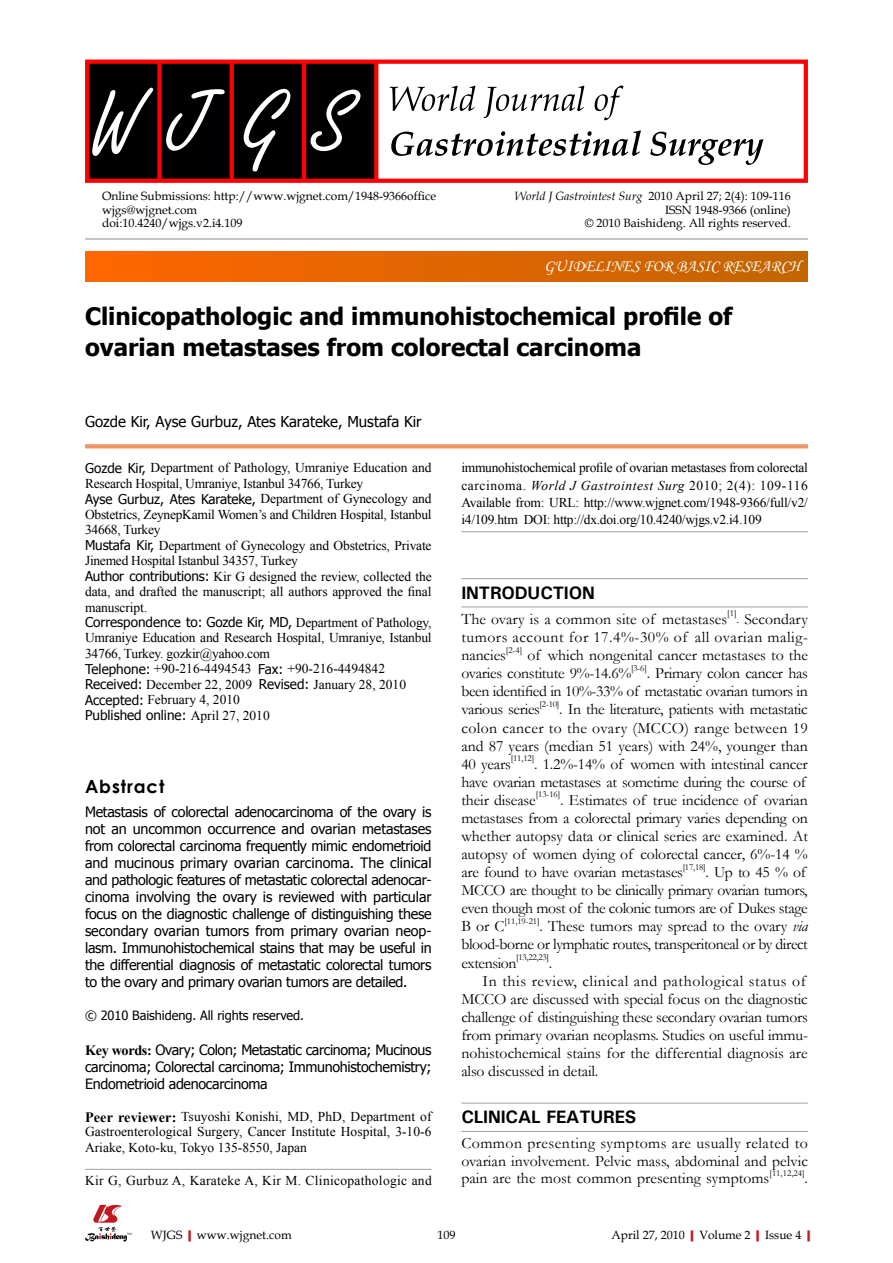
<style>
.page{position:relative;width:893px;height:1263px;background:#fff}
.page>*{position:absolute;margin:0;border:0;box-sizing:border-box;transform-origin:0 0}
.t1{font:700 24px/31.5px "Tahoma";color:#000}
.t2{font:700 18px "Univers";letter-spacing:-.01em;color:#000}
.t3{font:700 18px "Century Gothic";letter-spacing:.05em;color:#000}
.t4{font:16.5px "Monotype Corsiva";color:#fff}
.t5{font:15.75px/18.1px "Garamond";letter-spacing:-.01em;color:#000;text-align:justify}
.t6{font:15.75px "Garamond";letter-spacing:.035em;color:#000}
.t7{font:15px "Tahoma";color:#000}
.t8{font:14.25px/17px "Tahoma";letter-spacing:-.02em;color:#000;text-align:justify}
.t9{font:13.5px/15.5px "Times New Roman";letter-spacing:-.015em;color:#000}
.t10{font:13.5px "Tahoma";color:#000}
.t11{font:13.5px "Times New Roman";letter-spacing:.02em;color:#000}
.t12{font:12.75px "Tahoma";letter-spacing:-.005em;color:#000}
.t13{font:12px/13.5px "Book Antiqua";color:#000}
.t14{font:9.15px "Garamond";letter-spacing:-.01em;color:#000}
.s1{font-style:italic}
.s2{font-family:"Tahoma"}
.s3{font-family:"Times New Roman"}
.s4{font-family:"Times New Roman";font-weight:700}
.s5{font-weight:700;font-size:14.25px}
.s6{font-size:12px}
.s7{font-weight:700;color:#c01920}
</style>
<div class="page">
<div style="left:85px;top:252px;width:723px;height:29px;background:linear-gradient(to right,#f60,#c16500)"></div>
<hr style="left:85px;top:239px;width:723px;height:1px;background:#898989">
<svg style="left:85px;top:444px;width:723px;height:4px;background:#f1996c"></svg>
<div style="left:87px;top:61px;width:289px;height:121px;background:#000"></div>
<div style="left:157px;top:61px;width:5px;height:121px;background:#f00"></div>
<svg style="left:230px;top:65px;width:4px;height:113px"></svg>
<hr style="left:302px;top:61px;width:4px;height:121px;background:#f00">
<svg style="left:374px;top:65px;width:4px;height:113px"></svg>
<div style="left:85px;top:60px;width:723px;height:123px;border:4px solid #f00"></div>
<svg style="left:311px;top:90px;width:49px;height:61px"></svg>
<svg style="left:244px;top:89px;width:46px;height:83px"></svg>
<svg style="left:166px;top:89px;width:59px;height:62px"></svg>
<svg style="left:92px;top:88px;width:61px;height:68px"></svg>
<svg style="left:390px;top:86px;width:234px;height:34px"></svg>
<svg style="left:391px;top:130px;width:372px;height:35px"></svg>
<svg style="left:85px;top:1205px;width:48px;height:36px"></svg>
<hr style="left:461px;top:578px;width:347px;height:1px;background:#9f9fa0">
<hr style="left:461px;top:607px;width:347px;height:1px;background:#9f9fa0">
<hr style="left:85px;top:1169px;width:347px;height:1px;background:#9f9fa0">
<hr style="left:461px;top:531px;width:347px;height:1px;background:#9f9fa0">
<hr style="left:461px;top:1103px;width:347px;height:1px;background:#9f9fa0">
<hr style="left:461px;top:1131px;width:347px;height:1px;background:#9f9fa0">
<p class="t13" style="left:102px;top:189px;width:336px">Online Submissions: http://www.wjgnet.com/1948-9366office wjgs@wjgnet.com<br>doi:10.4240/wjgs.v2.i4.109</p>
<p class="t13" style="left:515px;top:189px;width:277px;text-align:right"><span class="s1">World J Gastrointest Surg</span> 2010 April 27; 2(4): 109-116<br>ISSN 1948-9366 (online)<br>© 2010 Baishideng. All rights reserved.</p>
<p class="t4" style="left:544px;top:256px;width:258px">GUIDELINES FOR BASIC RESEARCH</p>
<h1 class="t1" style="left:85px;top:298px;width:649px">Clinicopathologic and immunohistochemical profile of ovarian metastases from colorectal carcinoma</h1>
<p class="t7" style="left:85px;top:412px;width:338px">Gozde Kir, Ayse Gurbuz, Ates Karateke, Mustafa Kir</p>
<p class="t9" style="left:85px;top:460px;width:348px"><span class="s2">Gozde Kir,</span> Department of Pathology, Umraniye Education and Research Hospital, Umraniye, Istanbul 34766, Turkey<br><span class="s2">Ayse Gurbuz, Ates Karateke,</span> Department of Gynecology and Obstetrics, ZeynepKamil Women’s and Children Hospital, Istanbul 34668, Turkey<br><span class="s2">Mustafa Kir,</span> Department of Gynecology and Obstetrics, Private Jinemed Hospital Istanbul 34357, Turkey<br><span class="s2">Author contributions:</span> Kir G designed the review, collected the data, and drafted the manuscript; all authors approved the final manuscript.</p>
<p class="t10" style="left:85px;top:613px;width:348px">Correspondence to: Gozde Kir, MD, <span class="s3">Department of Pathology,</span></p>
<p class="t9" style="left:85px;top:630px;width:348px">Umraniye Education and Research Hospital, Umraniye, Istanbul 34766, Turkey. gozkir@yahoo.com<br><span class="s2">Telephone:</span> +90-216-4494543 <span class="s2">Fax:</span> +90-216-4494842<br><span class="s2">Received:</span> December 22, 2009 <span class="s2">Revised:</span> January 28, 2010<br><span class="s2">Accepted:</span> February 4, 2010</p>
<p class="t10" style="left:85px;top:706px;width:186px">Published online: <span class="s3">April 27, 2010</span></p>
<p class="t3" style="left:85px;top:773px;width:81px">Abstract</p>
<p class="t8" style="left:85px;top:803px;width:348px">Metastasis of colorectal adenocarcinoma of the ovary is not an uncommon occurrence and ovarian metastases from colorectal carcinoma frequently mimic endometrioid and mucinous primary ovarian carcinoma. The clinical and pathologic features of metastatic colorectal adenocar&shy;cinoma involving the ovary is reviewed with particular focus on the diagnostic challenge of distinguishing these secondary ovarian tumors from primary ovarian neop&shy;lasm. Immunohistochemical stains that may be useful in the differential diagnosis of metastatic colorectal tumors to the ovary and primary ovarian tumors are detailed.</p>
<p class="t12" style="left:85px;top:1006px;width:221px">© 2010 Baishideng. All rights reserved.</p>
<p class="t8" style="left:85px;top:1041px;width:348px"><span class="s4">Key words:</span> Ovary; Colon; Metastatic carcinoma; Mucinous carcinoma; Colorectal carcinoma; Immunohistochemistry; Endometrioid adenocarcinoma</p>
<p class="t9" style="left:85px;top:1109px;width:348px;text-align:justify"><span class="s5">Peer reviewer:</span> Tsuyoshi Konishi, MD, PhD, Department of Gastroenterological Surgery, Cancer Institute Hospital, 3-10-6<br>Ariake, Koto-ku, Tokyo 135-8550, Japan</p>
<p class="t11" style="left:85px;top:1171px;width:348px">Kir G, Gurbuz A, Karateke A, Kir M. Clinicopathologic and</p>
<p class="t9" style="left:461px;top:459px;width:348px;line-height:17.2px;text-align:justify">immunohistochemical profile of ovarian metastases from colorectal carcinoma. <span class="s1">World J Gastrointest Surg</span> 2010; 2(4): 109-116<br>Available from: URL: http://www.wjgnet.com/1948-9366/full/v2/ i4/109.htm DOI: http://dx.doi.org/10.4240/wjgs.v2.i4.109</p>
<p class="t2" style="left:461px;top:582px;width:135px">INTRODUCTION</p>
<p class="t5" style="left:461px;top:610px;width:267px">The ovary is a common site of metastases</p>
<p class="t14" style="left:727px;top:607px;width:11px">[1]</p>
<p class="t5" style="left:461px;top:610px;width:348px;text-indent:275px"><span class="s6">.</span> Secondary tumors account for 17.4%-30% of all ovarian malig&shy;nancies</p>
<p class="t14" style="left:506px;top:644px;width:18px">[2-4]</p>
<p class="t5" style="left:461px;top:646px;width:348px;text-indent:66px">of which nongenital cancer metastases to the ovaries constitute 9%-14.6%</p>
<p class="t14" style="left:631px;top:662px;width:17px">[3-6]</p>
<p class="t5" style="left:461px;top:664px;width:348px;text-indent:185px">. Primary colon cancer has been identified in 10%-33% of metastatic ovarian tumors in various series</p>
<p class="t14" style="left:540px;top:698px;width:21px">[2-10]</p>
<p class="t5" style="left:461px;top:700px;width:348px;text-indent:98px">. In the literature, patients with metastatic colon cancer to the ovary (MCCO) range between 19 and 87 years (median 51 years) with 24%, younger than 40 years</p>
<p class="t14" style="left:511px;top:752px;width:25px">[11,12]</p>
<p class="t5" style="left:461px;top:754px;width:348px;text-align:left;text-indent:73px">. 1.2%-14% of women with intestinal cancer have ovarian metastases at sometime during the course of their disease</p>
<p class="t14" style="left:536px;top:788px;width:26px">[13-16]</p>
<p class="t5" style="left:461px;top:790px;width:348px;text-indent:99px">. Estimates of true incidence of ovarian metastases from a colorectal primary varies depending on whether autopsy data or clinical series are examined. At autopsy of women dying of colorectal cancer, 6%-14 % are found to have ovarian metastases</p>
<p class="t14" style="left:683px;top:860px;width:25px">[17,18]</p>
<p class="t5" style="left:461px;top:863px;width:348px;text-align:left;text-indent:244px">. Up to 45 % of<br>MCCO are thought to be clinically primary ovarian tumors, even though most of the colonic tumors are of Dukes stage<br>B or C</p>
<p class="t14" style="left:504px;top:915px;width:37px">[11,19-21]</p>
<p class="t5" style="left:461px;top:917px;width:348px;text-indent:78px">. These tumors may spread to the ovary <span class="s1">via </span>blood-borne or lymphatic routes, transperitoneal or by direct extension</p>
<p class="t14" style="left:516px;top:951px;width:34px">[13,22,23]</p>
<p class="t5" style="left:549px;top:953px;width:5px">.</p>
<p class="t6" style="left:483px;top:970px;width:325px">In this review, clinical and pathological status of</p>
<p class="t5" style="left:461px;top:989px;width:348px">MCCO are discussed with special focus on the diagnostic</p>
<p class="t5" style="left:461px;top:1007px;width:348px">challenge of distinguishing these secondary ovarian tumors</p>
<p class="t5" style="left:461px;top:1025px;width:347px">from primary ovarian neoplasms. Studies on useful immu-</p>
<p class="t5" style="left:461px;top:1043px;width:348px">nohistochemical stains for the differential diagnosis are</p>
<p class="t5" style="left:461px;top:1061px;width:138px">also discussed in detail.</p>
<p class="t2" style="left:461px;top:1106px;width:177px">CLINICAL FEATURES</p>
<p class="t5" style="left:461px;top:1134px;width:348px;line-height:17.7px">Common presenting symptoms are usually related to ovarian involvement. Pelvic mass, abdominal and pelvic pain are the most common presenting symptoms</p>
<p class="t14" style="left:769px;top:1167px;width:37px">[11,12,24]</p>
<p class="t5" style="left:804px;top:1169px;width:5px">.</p>
<p class="t13" style="left:151px;top:1227px;width:142px">WJGS<span class="s7">|</span>www.wjgnet.com</p>
<p class="t13" style="left:437px;top:1227px;width:19px">109</p>
<p class="t13" style="left:611px;top:1227px;width:206px">April 27, 2010<span class="s7">|</span>Volume 2<span class="s7">|</span>Issue 4<span class="s7">|</span></p>
</div>
